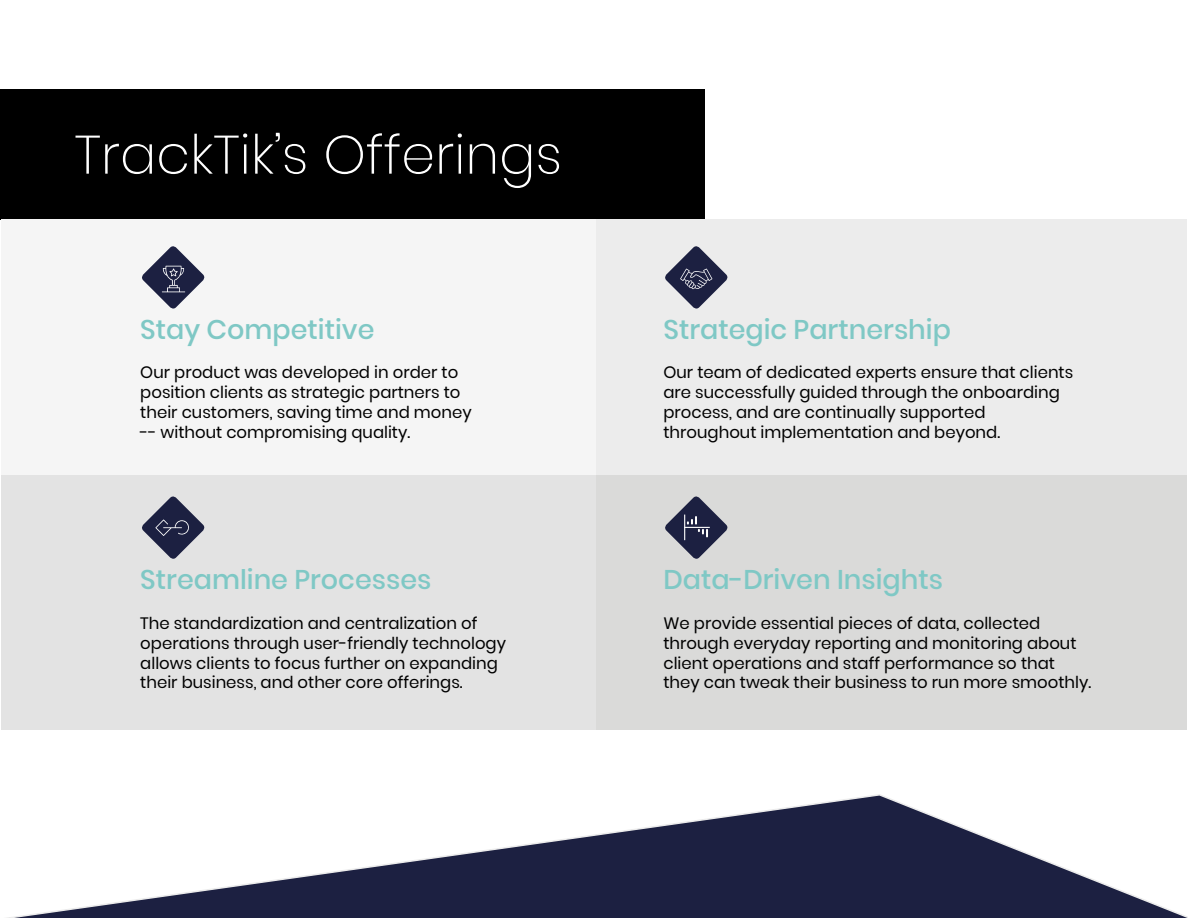
<style>
.page{position:relative;width:1188px;height:918px;background:#fff}
.page>*{position:absolute;margin:0;border:0;box-sizing:border-box;transform-origin:0 0}
.t1{font:200 54px "Poppins";color:#fff}
.t2{font:500 27px "Poppins";color:#7fc8c5}
.t3{font:16.5px/19.8px "Poppins";color:#000}
</style>
<div class="page">
<div style="left:0;top:89px;width:704px;height:130px;background:#000"></div>
<div style="left:594px;top:474px;width:593px;height:255px;background:#dadad9"></div>
<div style="left:1px;top:474px;width:594px;height:255px;background:#e3e3e3"></div>
<div style="left:594px;top:219px;width:593px;height:255px;background:#ececec"></div>
<div style="left:1px;top:219px;width:594px;height:255px;background:#f5f5f5"></div>
<svg style="left:7px;top:794px;width:1181px;height:124px"></svg>
<svg style="left:665px;top:246px;width:63px;height:63px"></svg>
<svg style="left:142px;top:246px;width:63px;height:63px"></svg>
<svg style="left:142px;top:496px;width:63px;height:63px"></svg>
<svg style="left:665px;top:496px;width:63px;height:63px"></svg>
<h1 class="t1" style="left:74px;top:133px;width:489px">TrackTik’s Offerings</h1>
<h2 class="t2" style="left:140px;top:317px;width:236px">Stay Competitive</h2>
<p class="t3" style="left:140px;top:362px;width:333px">Our product was developed in order to position clients as strategic partners to their customers, saving time and money -- without compromising quality.</p>
<h2 class="t2" style="left:140px;top:568px;width:293px">Streamline Processes</h2>
<p class="t3" style="left:140px;top:613px;width:367px">The standardization and centralization of operations through user-friendly technology allows clients to focus further on expanding their business, and other core offerings.</p>
<h2 class="t2" style="left:663px;top:317px;width:289px">Strategic Partnership</h2>
<p class="t3" style="left:663px;top:362px;width:411px">Our team of dedicated experts ensure that clients are successfully guided through the onboarding process, and are continually supported throughout implementation and beyond.</p>
<h2 class="t2" style="left:663px;top:568px;width:281px">Data-Driven Insights</h2>
<p class="t3" style="left:663px;top:613px;width:429px">We provide essential pieces of data, collected through everyday reporting and monitoring about client operations and staff performance so that they can tweak their business to run more smoothly.</p>
</div>
